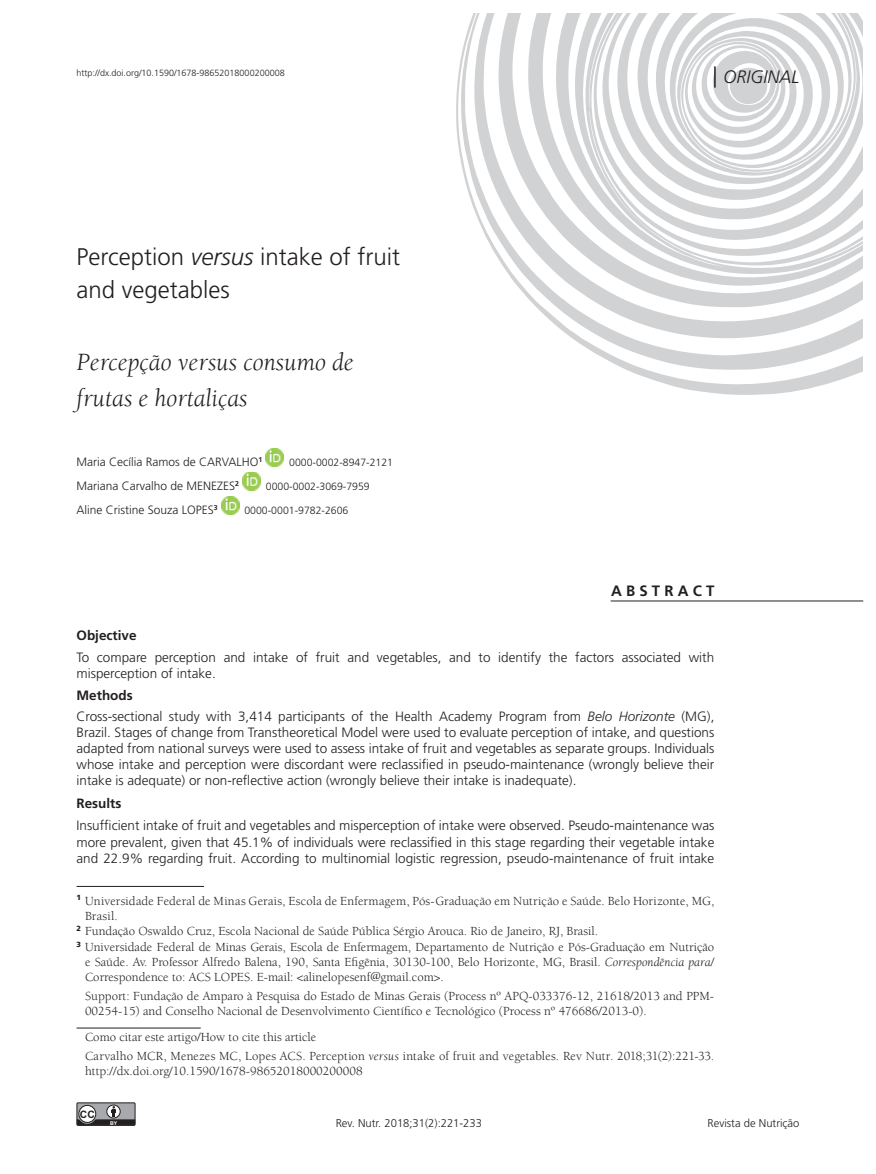
<style>
.page{position:relative;width:876px;height:1174px;background:#fff}
.page>*{position:absolute;margin:0;border:0;box-sizing:border-box;transform-origin:0 0}
.t1{font:italic 25.5px/36px "Berkeley";color:#231f20}
.t2{font:300 24px/33px "Frutiger";color:#231f20}
.t3{font:italic 300 18px "Frutiger";color:#231f20}
.t4{font:700 15px "Frutiger";color:#231f20}
.t5{font:300 13.5px/16px "Frutiger";color:#231f20}
.t6{font:700 13.5px "Frutiger";color:#231f20}
.t7{font:12.75px/15px "Berkeley";color:#231f20}
.t8{font:300 12px "Frutiger";color:#231f20}
.t9{font:300 11.25px "Frutiger";color:#231f20}
.t10{font:300 10.5px "Frutiger";color:#231f20}
.t11{font:700 10.2px "Arial";color:#231f20}
.t12{font:300 9px "Frutiger";color:#231f20}
.t13{font:700 5.1px "Arial";color:#fff}
.s1{font-style:italic}
.s2{font-size:9.75px}
.s3{font-weight:700}
</style>
<div class="page">
<svg style="left:456px;top:14px;width:407px;height:381px"></svg>
<svg style="left:566px;top:14px;width:297px;height:253px;fill:#d1d2d4"></svg>
<svg style="left:589px;top:14px;width:274px;height:250px;fill:#d6d6d8"></svg>
<svg style="left:591px;top:14px;width:272px;height:235px"></svg>
<svg style="left:625px;top:14px;width:238px;height:176px"></svg>
<hr style="left:714px;top:66px;width:2px;height:22px;background:#231f20">
<hr style="left:611px;top:600px;width:252px;height:1px;background:#231f20">
<hr style="left:77px;top:886px;width:127px;height:1px;background:#231f20">
<hr style="left:77px;top:1027px;width:124px;height:1px;background:#231f20">
<img style="left:222px;top:496px;width:18px;height:18px">
<img style="left:266px;top:448px;width:18px;height:18px">
<img style="left:242px;top:472px;width:18px;height:18px">
<div style="left:77px;top:1102px;width:58px;height:23px;background:#a8a9ad"></div>
<div style="left:77px;top:1102px;width:58px;height:23px;border:1px solid #231f20"></div>
<div style="left:78px;top:1105px;width:18px;height:17px;border:1px solid #231f20;border-radius:50%"></div>
<div style="left:106px;top:1104px;width:15px;height:14px;border:1px solid #231f20;border-radius:50%"></div>
<svg style="left:76px;top:1106px;width:59px;height:19px"></svg>
<p class="t12" style="left:77px;top:67px;width:210px">http://dx.doi.org/10.1590/1678-98652018000200008</p>
<p class="t12" style="left:661px;top:69px;width:139px">PERCEPTION <span class="s1">VERSUS</span> INTAKE <span class="s2">221</span></p>
<h3 class="t3" style="left:723px;top:66px;width:77px">ORIGINAL</h3>
<h2 class="t2" style="left:77px;top:240px;width:325px">Perception <span class="s1">versus</span> intake of fruit and vegetables</h2>
<h1 class="t1" style="left:77px;top:344px;width:279px">Percepção versus consumo de frutas e hortaliças</h1>
<p class="t8" style="left:77px;top:455px;width:187px">Maria Cecília Ramos de CARVALHO<sup>1</sup></p>
<p class="t10" style="left:289px;top:456px;width:105px">0000-0002-8947-2121</p>
<p class="t8" style="left:77px;top:479px;width:164px">Mariana Carvalho de MENEZES<sup>2</sup></p>
<p class="t10" style="left:266px;top:480px;width:105px">0000-0002-3069-7959</p>
<p class="t8" style="left:77px;top:503px;width:143px">Aline Cristine Souza LOPES<sup>3</sup></p>
<p class="t10" style="left:244px;top:504px;width:105px">0000-0001-9782-2606</p>
<p class="t4" style="left:611px;top:582px;width:105px">A B S T R A C T</p>
<p class="t6" style="left:77px;top:628px;width:62px">Objective</p>
<p class="t5" style="left:77px;top:650px;width:639px">To compare perception and intake of fruit and vegetables, and to identify the factors associated with misperception of intake.</p>
<p class="t5" style="left:77px;top:684px;width:639px;line-height:21.8px"><span class="s3">Methods<br></span>Cross-sectional study with 3,414 participants of the Health Academy Program from <span class="s1">Belo Horizonte</span> (MG),</p>
<p class="t5" style="left:77px;top:724px;width:639px;text-align:justify">Brazil. Stages of change from Transtheoretical Model were used to evaluate perception of intake, and questions adapted from national surveys were used to assess intake of fruit and vegetables as separate groups. Individuals whose intake and perception were discordant were reclassified in pseudo-maintenance (wrongly believe their intake is adequate) or non-reflective action (wrongly believe their intake is inadequate).</p>
<p class="t6" style="left:77px;top:795px;width:46px">Results</p>
<p class="t5" style="left:77px;top:817px;width:639px;line-height:16.5px;text-align:justify">Insufficient intake of fruit and vegetables and misperception of intake were observed. Pseudo-maintenance was more prevalent, given that 45.1% of individuals were reclassified in this stage regarding their vegetable intake and 22.9% regarding fruit. According to multinomial logistic regression, pseudo-maintenance of fruit intake</p>
<p class="t7" style="left:77px;top:893px;width:639px"><sup>1</sup> Universidade Federal de Minas Gerais, Escola de Enfermagem, Pós-Graduação em Nutrição e Saúde. Belo Horizonte, MG,</p>
<p class="t7" style="left:85px;top:908px;width:34px">Brasil.</p>
<p class="t7" style="left:77px;top:924px;width:523px"><sup>2</sup> Fundação Oswaldo Cruz, Escola Nacional de Saúde Pública Sérgio Arouca. Rio de Janeiro, RJ, Brasil.</p>
<p class="t7" style="left:77px;top:940px;width:639px"><sup>3</sup> Universidade Federal de Minas Gerais, Escola de Enfermagem, Departamento de Nutrição e Pós-Graduação em Nutrição</p>
<p class="t7" style="left:85px;top:955px;width:631px">e Saúde. Av. Professor Alfredo Balena, 190, Santa Efigênia, 30130-100, Belo Horizonte, MG, Brasil. <span class="s1">Correspondência para</span>/</p>
<p class="t7" style="left:85px;top:970px;width:360px">Correspondence to: ACS LOPES. E-mail: &lt;alinelopesenf@gmail.com&gt;.</p>
<p class="t7" style="left:85px;top:989px;width:631px">Support: Fundação de Amparo à Pesquisa do Estado de Minas Gerais (Process nº APQ-033376-12, 21618/2013 and PPM-<br>00254-15) and Conselho Nacional de Desenvolvimento Científico e Tecnológico (Process nº 476686/2013-0).</p>
<p class="t7" style="left:85px;top:1027px;width:631px;line-height:19.2px">Como citar este artigo/How to cite this article<br>Carvalho MCR, Menezes MC, Lopes ACS. Perception <span class="s1">versus</span> intake of fruit and vegetables. Rev Nutr. 2018;31(2):221-33.</p>
<p class="t7" style="left:85px;top:1064px;width:279px">http://dx.doi.org/10.1590/1678-98652018000200008</p>
<p class="t11" style="left:80px;top:1108px;width:16px">CC</p>
<p class="t13" style="left:110px;top:1120px;width:9px">BY</p>
<p class="t9" style="left:336px;top:1116px;width:148px">Rev. Nutr. 2018;31(2):221-233</p>
<p class="t9" style="left:707px;top:1116px;width:93px">Revista de Nutrição</p>
</div>
